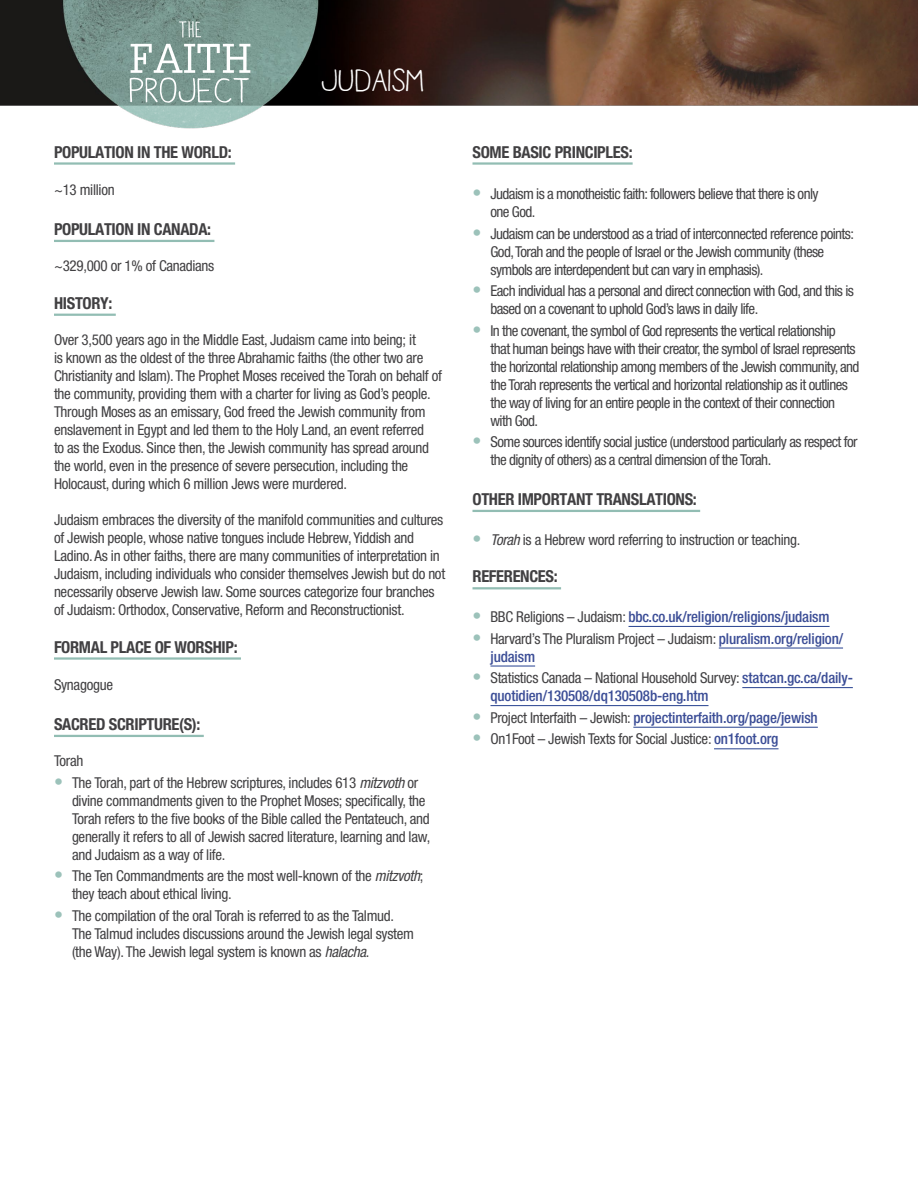
<style>
.page{position:relative;width:918px;height:1188px;background:#fff}
.page>*{position:absolute;margin:0;border:0;box-sizing:border-box;transform-origin:0 0}
.t1{font:31.5px "Aracne";color:#fff}
.t2{font:700 condensed 16.5px "Helvetica Neue";letter-spacing:-.02em;color:#414042}
.t3{font:condensed 15px/18px "Helvetica Neue";letter-spacing:-.02em;color:#414042}
.t4{font:condensed 15px/18px "Helvetica Neue";letter-spacing:-.04em;color:#414042}
.t5{font:500 condensed 15px/18px "Helvetica Neue";letter-spacing:-.01em;color:#3b4d96}
.s1{font-weight:500;font-size:18px;color:#9cc2ba}
.s2{font-style:italic}
.s3{font-size:18px;color:#9cc2ba}
.s4{font-weight:400;color:#414042}
.s5{font-weight:500;color:#3b4d96}
</style>
<div class="page">
<img style="left:0;top:0;width:918px;height:129px">
<svg style="left:179px;top:21px;width:22px;height:17px"></svg>
<svg style="left:130px;top:44px;width:120px;height:59px"></svg>
<hr style="left:54px;top:162px;width:181px;height:3px;background:#92bdb3">
<hr style="left:54px;top:240px;width:160px;height:2px;background:#92bdb3">
<hr style="left:54px;top:314px;width:62px;height:2px;background:#92bdb3">
<hr style="left:54px;top:657px;width:187px;height:3px;background:#92bdb3">
<hr style="left:54px;top:735px;width:150px;height:2px;background:#92bdb3">
<hr style="left:472px;top:162px;width:161px;height:3px;background:#92bdb3">
<hr style="left:472px;top:510px;width:228px;height:2px;background:#92bdb3">
<hr style="left:472px;top:587px;width:89px;height:2px;background:#92bdb3">
<hr style="left:629px;top:626px;width:201px;height:1px;background:#25408f">
<hr style="left:719px;top:648px;width:124px;height:1px;background:#25408f">
<hr style="left:490px;top:666px;width:45px;height:1px;background:#25408f">
<hr style="left:742px;top:687px;width:111px;height:1px;background:#25408f">
<hr style="left:490px;top:705px;width:219px;height:1px;background:#25408f">
<hr style="left:633px;top:727px;width:185px;height:1px;background:#25408f">
<hr style="left:714px;top:748px;width:65px;height:1px;background:#25408f">
<h1 class="t1" style="left:322px;top:63px;width:104px">JUDAISM</h1>
<p class="t2" style="left:54px;top:142px;width:179px">POPULATION IN THE WORLD:</p>
<p class="t3" style="left:54px;top:181px;width:62px">~13 million</p>
<p class="t2" style="left:54px;top:219px;width:159px">POPULATION IN CANADA:</p>
<p class="t3" style="left:54px;top:257px;width:162px">~329,000 or 1% of Canadians</p>
<p class="t2" style="left:54px;top:293px;width:60px">HISTORY:</p>
<p class="t3" style="left:54px;top:330px;width:390px">Over 3,500 years ago in the Middle East, Judaism came into being; it<br>is known as the oldest of the three Abrahamic faiths (the other two are Christianity and Islam). The Prophet Moses received the Torah on behalf of the community, providing them with a charter for living as God’s people.<br>Through Moses as an emissary, God freed the Jewish community from enslavement in Egypt and led them to the Holy Land, an event referred<br>to as the Exodus. Since then, the Jewish community has spread around the world, even in the presence of severe persecution, including the Holocaust, during which 6 million Jews were murdered.</p>
<p class="t3" style="left:54px;top:510px;width:393px">Judaism embraces the diversity of the manifold communities and cultures of Jewish people, whose native tongues include Hebrew, Yiddish and Ladino. As in other faiths, there are many communities of interpretation in Judaism, including individuals who consider themselves Jewish but do not necessarily observe Jewish law. Some sources categorize four branches of Judaism: Orthodox, Conservative, Reform and Reconstructionist.</p>
<p class="t2" style="left:54px;top:637px;width:185px">FORMAL PLACE OF WORSHIP:</p>
<p class="t3" style="left:54px;top:676px;width:61px">Synagogue</p>
<p class="t2" style="left:54px;top:714px;width:148px">SACRED SCRIPTURE(S):</p>
<p class="t3" style="left:54px;top:752px;width:31px">Torah</p>
<p class="t3" style="left:72px;top:773px;width:360px;text-indent:-18px"><span class="s1">•</span> The Torah, part of the Hebrew scriptures, includes 613 <span class="s2">mitzvoth</span> or divine commandments given to the Prophet Moses; specifically, the Torah refers to the five books of the Bible called the Pentateuch, and generally it refers to all of Jewish sacred literature, learning and law, and Judaism as a way of life.</p>
<p class="t3" style="left:72px;top:867px;width:353px;text-indent:-18px"><span class="s1">•</span> The Ten Commandments are the most well-known of the <span class="s2">mitzvoth</span>; they teach about ethical living.</p>
<p class="t3" style="left:72px;top:906px;width:344px;text-indent:-18px"><span class="s1">•</span> The compilation of the oral Torah is referred to as the Talmud.<br>The Talmud includes discussions around the Jewish legal system (the Way). The Jewish legal system is known as <span class="s2">halacha</span>.</p>
<p class="t2" style="left:472px;top:142px;width:162px">SOME BASIC PRINCIPLES:</p>
<p class="t4" style="left:490px;top:185px;width:330px;text-indent:-18px"><span class="s1">•</span> Judaism is a monotheistic faith: followers believe that there is only one God.</p>
<p class="t4" style="left:490px;top:224px;width:365px;text-indent:-18px"><span class="s1">•</span> Judaism can be understood as a triad of interconnected reference points:<br>God, Torah and the people of Israel or the Jewish community (these symbols are interdependent but can vary in emphasis).</p>
<p class="t4" style="left:490px;top:282px;width:365px;text-indent:-18px"><span class="s1">•</span> Each individual has a personal and direct connection with God, and this is based on a covenant to uphold God’s laws in daily life.</p>
<p class="t4" style="left:490px;top:321px;width:371px;text-indent:-18px"><span class="s1">•</span> In the covenant, the symbol of God represents the vertical relationship<br>that human beings have with their creator, the symbol of Israel represents the horizontal relationship among members of the Jewish community, and the Torah represents the vertical and horizontal relationship as it outlines the way of living for an entire people in the context of their connection with God.</p>
<p class="t4" style="left:490px;top:433px;width:369px;text-indent:-18px"><span class="s1">•</span> Some sources identify social justice (understood particularly as respect for the dignity of others) as a central dimension of the Torah.</p>
<p class="t2" style="left:472px;top:489px;width:226px">OTHER IMPORTANT TRANSLATIONS:</p>
<p class="t3" style="left:472px;top:530px;width:329px"><span class="s1">•</span> <span class="s2">Torah</span> is a Hebrew word referring to instruction or teaching.</p>
<p class="t2" style="left:472px;top:566px;width:87px">REFERENCES:</p>
<p class="t5" style="left:472px;top:607px;width:359px"><span class="s3">•</span> <span class="s4">BBC Religions – Judaism:</span> bbc.co.uk/religion/religions/judaism</p>
<p class="t3" style="left:490px;top:629px;width:354px;text-indent:-18px"><span class="s1">•</span> Harvard’s The Pluralism Project – Judaism: <span class="s5">pluralism.org/religion/ judaism</span></p>
<p class="t5" style="left:490px;top:669px;width:364px;text-indent:-18px"><span class="s3">•</span> <span class="s4">Statistics Canada – National Household Survey:</span> statcan.gc.ca/daily&shy;quotidien/130508/dq130508b-eng.htm</p>
<p class="t5" style="left:472px;top:708px;width:347px"><span class="s3">•</span> <span class="s4">Project Interfaith – Jewish:</span> projectinterfaith.org/page/jewish</p>
<p class="t3" style="left:472px;top:730px;width:308px"><span class="s1">•</span> On1Foot – Jewish Texts for Social Justice: <span class="s5">on1foot.org</span></p>
</div>
